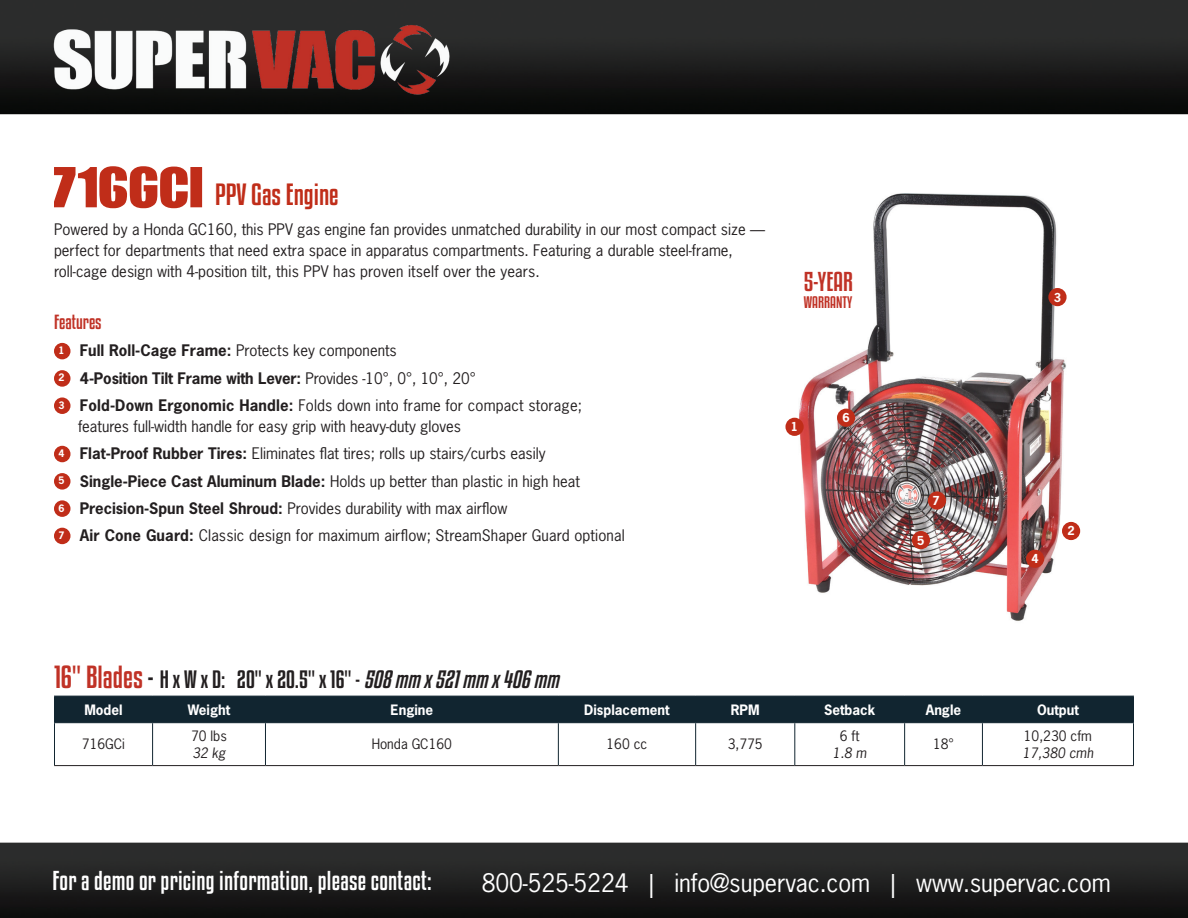
<style>
.page{position:relative;width:1188px;height:918px;background:#fff}
.page>*{position:absolute;margin:0;border:0;box-sizing:border-box;transform-origin:0 0}
.t1{font:27px "Kenyan Coffee Rg";color:#c02d19}
.t2{font:24px "News Gothic Std";letter-spacing:-.005em;color:#fff}
.t3{font:24px "Kenyan Coffee Rg";letter-spacing:.01em;color:#fff}
.t4{font:24px "Kenyan Coffee Rg";color:#c03226}
.t5{font:22.05px "Kenyan Coffee Rg";color:#231f20}
.t6{font:18px "Kenyan Coffee Rg";color:#c03226}
.t7{font:15px/27.3px "News Gothic Std";color:#231f20}
.t8{font:14.7px "Kenyan Coffee Rg";color:#c03226}
.t9{font:700 13.5px "News Gothic Std";color:#fff}
.t10{font:13.5px "News Gothic Std";color:#231f20}
.t11{font:italic 13.5px "News Gothic Std";color:#231f20}
.t12{font:700 11.7px "News Gothic Std";color:#fff}
.s1{font-family:"Call Of Ops Duty";font-size:54px}
.s2{font-weight:700;font-size:9.75px;color:#fff}
.s3{font-weight:700}
.s4{font-size:28.05px;color:#c03226}
.s5{font-size:28.05px}
.s6{font-style:italic}
</style>
<div class="page">
<img style="left:0;top:0;width:1188px;height:918px">
<div style="left:54px;top:343px;width:16px;height:16px;background:#c02d19;border-radius:50%"></div>
<div style="left:54px;top:370px;width:16px;height:17px;background:#c02d19;border-radius:50%"></div>
<div style="left:54px;top:397px;width:16px;height:17px;background:#c02d19;border-radius:50%"></div>
<div style="left:54px;top:446px;width:16px;height:16px;background:#c02d19;border-radius:50%"></div>
<div style="left:54px;top:473px;width:16px;height:17px;background:#c02d19;border-radius:50%"></div>
<div style="left:54px;top:500px;width:16px;height:17px;background:#c02d19;border-radius:50%"></div>
<div style="left:54px;top:528px;width:16px;height:16px;background:#c02d19;border-radius:50%"></div>
<img style="left:46px;top:10px;width:415px;height:100px">
<hr style="left:54px;top:765px;width:99px;height:1px;background:#231f20">
<hr style="left:153px;top:765px;width:112px;height:1px;background:#231f20">
<hr style="left:265px;top:765px;width:293px;height:1px;background:#231f20">
<hr style="left:558px;top:765px;width:138px;height:1px;background:#231f20">
<hr style="left:696px;top:765px;width:99px;height:1px;background:#231f20">
<hr style="left:795px;top:765px;width:110px;height:1px;background:#231f20">
<hr style="left:905px;top:765px;width:77px;height:1px;background:#231f20">
<hr style="left:982px;top:765px;width:152px;height:1px;background:#231f20">
<div style="left:54px;top:696px;width:1080px;height:26px;background:#112530"></div>
<hr style="left:54px;top:722px;width:99px;height:1px;background:#112530">
<hr style="left:153px;top:722px;width:112px;height:1px;background:#112530">
<hr style="left:265px;top:722px;width:293px;height:1px;background:#112530">
<hr style="left:558px;top:722px;width:138px;height:1px;background:#112530">
<hr style="left:696px;top:722px;width:99px;height:1px;background:#112530">
<hr style="left:795px;top:722px;width:110px;height:1px;background:#112530">
<hr style="left:905px;top:722px;width:77px;height:1px;background:#112530">
<hr style="left:982px;top:722px;width:152px;height:1px;background:#112530">
<hr style="left:54px;top:723px;width:1px;height:42px;background:#112530">
<hr style="left:152px;top:723px;width:1px;height:42px;background:#112530">
<hr style="left:265px;top:723px;width:1px;height:42px;background:#112530">
<hr style="left:558px;top:723px;width:1px;height:42px;background:#112530">
<hr style="left:695px;top:723px;width:1px;height:42px;background:#112530">
<hr style="left:794px;top:723px;width:1px;height:42px;background:#112530">
<hr style="left:904px;top:723px;width:1px;height:42px;background:#112530">
<hr style="left:982px;top:723px;width:1px;height:42px;background:#112530">
<hr style="left:1133px;top:723px;width:1px;height:42px;background:#112530">
<div style="left:1048px;top:288px;width:19px;height:18px;background:#c02d19;border-radius:50%"></div>
<div style="left:1026px;top:550px;width:18px;height:18px;background:#c02d19;border-radius:50%"></div>
<div style="left:912px;top:531px;width:18px;height:18px;background:#c02d19;border-radius:50%"></div>
<div style="left:837px;top:409px;width:18px;height:18px;background:#c02d19;border-radius:50%"></div>
<div style="left:928px;top:491px;width:18px;height:19px;background:#c02d19;border-radius:50%"></div>
<div style="left:785px;top:418px;width:19px;height:18px;background:#c02d19;border-radius:50%"></div>
<div style="left:1062px;top:522px;width:18px;height:18px;background:#c02d19;border-radius:50%"></div>
<h1 class="t1" style="left:54px;top:178px;width:286px"><span class="s1">716GCi</span> PPV Gas Engine</h1>
<p class="t7" style="left:54px;top:219px;width:713px;line-height:21px">Powered by a Honda GC160, this PPV gas engine fan provides unmatched durability in our most compact size — perfect for departments that need extra space in apparatus compartments. Featuring a durable steel-frame, roll-cage design with 4-position tilt, this PPV has proven itself over the years.</p>
<p class="t6" style="left:54px;top:311px;width:49px">Features</p>
<p class="t7" style="left:59px;top:337px;width:525px"><span class="s2">1</span> <span class="s3">Full Roll-Cage Frame:</span> Protects key components<br><span class="s2">2</span> <span class="s3">4-Position Tilt Frame with Lever:</span> Provides -10°, 0°, 10°, 20°<br><span class="s2">3</span> <span class="s3">Fold-Down Ergonomic Handle:</span> Folds down into frame for compact storage;</p>
<p class="t7" style="left:59px;top:413px;width:568px;text-indent:19px">features full-width handle for easy grip with heavy-duty gloves<br><span class="s2">4</span> <span class="s3">Flat-Proof Rubber Tires:</span> Eliminates flat tires; rolls up stairs/curbs easily<br><span class="s2">5</span> <span class="s3">Single-Piece Cast Aluminum Blade:</span> Holds up better than plastic in high heat<br><span class="s2">6</span> <span class="s3">Precision-Spun Steel Shroud:</span> Provides durability with max airflow<br><span class="s2">7</span> <span class="s3">Air Cone Guard:</span> Classic design for maximum airflow; StreamShaper Guard optional</p>
<h2 class="t4" style="left:804px;top:267px;width:51px">5-YEAR</h2>
<p class="t8" style="left:804px;top:294px;width:50px">WARRANTY</p>
<p class="t12" style="left:791px;top:419px;width:9px">1</p>
<p class="t12" style="left:842px;top:410px;width:9px">6</p>
<p class="t12" style="left:933px;top:493px;width:9px">7</p>
<p class="t12" style="left:917px;top:532px;width:9px">5</p>
<p class="t12" style="left:1054px;top:289px;width:9px">3</p>
<p class="t12" style="left:1031px;top:551px;width:9px">4</p>
<p class="t12" style="left:1067px;top:523px;width:9px">2</p>
<h3 class="t5" style="left:54px;top:666px;width:506px"><span class="s4">16" Blades</span> <span class="s5">-</span> H x W x D: 20" x 20.5" x 16" - <span class="s6">508 mm x 521 mm x 406 mm</span></h3>
<p class="t9" style="left:84px;top:701px;width:40px">Model</p>
<p class="t9" style="left:188px;top:701px;width:44px">Weight</p>
<p class="t9" style="left:391px;top:701px;width:44px">Engine</p>
<p class="t9" style="left:584px;top:701px;width:87px">Displacement</p>
<p class="t9" style="left:731px;top:701px;width:30px">RPM</p>
<p class="t9" style="left:824px;top:701px;width:53px">Setback</p>
<p class="t9" style="left:926px;top:701px;width:37px">Angle</p>
<p class="t9" style="left:1037px;top:701px;width:43px">Output</p>
<p class="t10" style="left:82px;top:736px;width:45px">716GCi</p>
<p class="t10" style="left:191px;top:728px;width:37px">70 lbs</p>
<p class="t11" style="left:192px;top:744px;width:35px">32 kg</p>
<p class="t10" style="left:840px;top:728px;width:21px">6 ft</p>
<p class="t11" style="left:833px;top:744px;width:36px">1.8 m</p>
<p class="t10" style="left:1024px;top:728px;width:70px">10,230 cfm</p>
<p class="t11" style="left:1023px;top:744px;width:72px">17,380 cmh</p>
<p class="t10" style="left:372px;top:736px;width:82px">Honda GC160</p>
<p class="t10" style="left:607px;top:736px;width:42px">160 cc</p>
<p class="t10" style="left:728px;top:736px;width:36px">3,775</p>
<p class="t10" style="left:933px;top:736px;width:22px">18°</p>
<h2 class="t3" style="left:52px;top:866px;width:381px">For a demo or pricing information, please contact:</h2>
<h2 class="t2" style="left:482px;top:867px;width:631px">800-525-5224 | info@supervac.com | www.supervac.com</h2>
</div>
